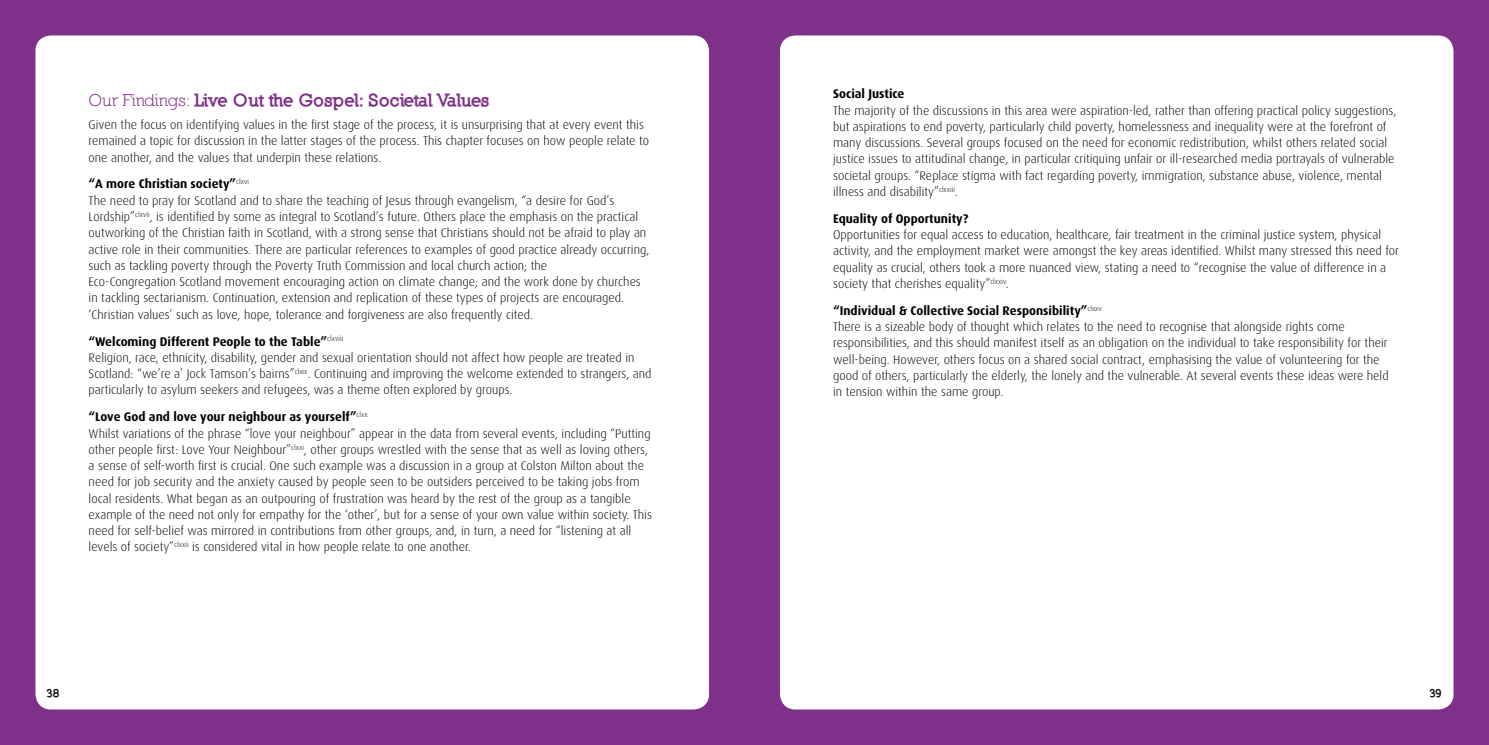
<style>
.page{position:relative;width:1489px;height:745px;background:#fff}
.page>*{position:absolute;margin:0;border:0;box-sizing:border-box;transform-origin:0 0}
.t1{font:900 17.5px "Nilland";letter-spacing:-.03em;color:#7f3089}
.t2{font:300 12.5px/16.2px "Dax";color:#000}
.t3{font:700 12.5px "Dax";color:#000}
.t4{font:900 11.25px "Nilland";color:#000}
.s1{font-weight:400}
.s2{font-weight:700}
</style>
<div class="page">
<div style="left:0;top:0;width:1488px;height:744px;background:#7f3089"></div>
<div style="left:780px;top:36px;width:672px;height:672px;background:#fff;border-radius:15px"></div>
<div style="left:36px;top:36px;width:672px;height:672px;background:#fff;border-radius:15px"></div>
<h1 class="t1" style="left:89px;top:89px;width:403px"><span class="s1">Our Findings:</span> Live Out the Gospel: Societal Values</h1>
<p class="t2" style="left:89px;top:117px;width:562px">Given the focus on identifying values in the first stage of the process, it is unsurprising that at every event this remained a topic for discussion in the latter stages of the process. This chapter focuses on how people relate to one another, and the values that underpin these relations.</p>
<p class="t2" style="left:89px;top:176px;width:562px"><span class="s2">“A more Christian society”</span><sup>clxvi<br></sup>The need to pray for Scotland and to share the teaching of Jesus through evangelism, “a desire for God’s Lordship”<sup>clxvii</sup>, is identified by some as integral to Scotland’s future. Others place the emphasis on the practical outworking of the Christian faith in Scotland, with a strong sense that Christians should not be afraid to play an active role in their communities. There are particular references to examples of good practice already occurring, such as tackling poverty through the Poverty Truth Commission and local church action; the<br>Eco-Congregation Scotland movement encouraging action on climate change; and the work done by churches in tackling sectarianism. Continuation, extension and replication of these types of projects are encouraged. ‘Christian values’ such as love, hope, tolerance and forgiveness are also frequently cited.</p>
<p class="t2" style="left:89px;top:333px;width:564px"><span class="s2">“Welcoming Different People to the Table”</span><sup>clxviii<br></sup>Religion, race, ethnicity, disability, gender and sexual orientation should not affect how people are treated in Scotland: “we’re a’ Jock Tamson’s bairns”<sup>clxix</sup>. Continuing and improving the welcome extended to strangers, and particularly to asylum seekers and refugees, was a theme often explored by groups.</p>
<p class="t2" style="left:89px;top:408px;width:565px"><span class="s2">“Love God and love your neighbour as yourself”</span><sup>clxx<br></sup>Whilst variations of the phrase “love your neighbour” appear in the data from several events, including “Putting other people first: Love Your Neighbour”<sup>clxxi</sup>, other groups wrestled with the sense that as well as loving others, a sense of self-worth first is crucial. One such example was a discussion in a group at Colston Milton about the need for job security and the anxiety caused by people seen to be outsiders perceived to be taking jobs from local residents. What began as an outpouring of frustration was heard by the rest of the group as a tangible example of the need not only for empathy for the ‘other’, but for a sense of your own value within society. This need for self-belief was mirrored in contributions from other groups, and, in turn, a need for “listening at all levels of society”<sup>clxxii</sup> is considered vital in how people relate to one another.</p>
<p class="t3" style="left:833px;top:87px;width:73px">Social Justice</p>
<p class="t2" style="left:833px;top:102px;width:564px">The majority of the discussions in this area were aspiration-led, rather than offering practical policy suggestions, but aspirations to end poverty, particularly child poverty, homelessness and inequality were at the forefront of many discussions. Several groups focused on the need for economic redistribution, whilst others related social justice issues to attitudinal change, in particular critiquing unfair or ill-researched media portrayals of vulnerable societal groups. “Replace stigma with fact regarding poverty, immigration, substance abuse, violence, mental illness and disability”<sup>clxxiii</sup>.</p>
<p class="t3" style="left:833px;top:211px;width:137px">Equality of Opportunity?</p>
<p class="t2" style="left:833px;top:227px;width:567px">Opportunities for equal access to education, healthcare, fair treatment in the criminal justice system, physical activity, and the employment market were amongst the key areas identified. Whilst many stressed this need for equality as crucial, others took a more nuanced view, stating a need to “recognise the value of difference in a society that cherishes equality”<sup>clxxiv</sup>.</p>
<p class="t2" style="left:833px;top:302px;width:557px"><span class="s2">“Individual &amp; Collective Social Responsibility”</span><sup>clxxv<br></sup>There is a sizeable body of thought which relates to the need to recognise that alongside rights come responsibilities, and this should manifest itself as an obligation on the individual to take responsibility for their well-being. However, others focus on a shared social contract, emphasising the value of volunteering for the good of others, particularly the elderly, the lonely and the vulnerable. At several events these ideas were held in tension within the same group.</p>
<p class="t4" style="left:47px;top:685px;width:15px">38</p>
<p class="t4" style="left:1429px;top:685px;width:14px">39</p>
</div>
